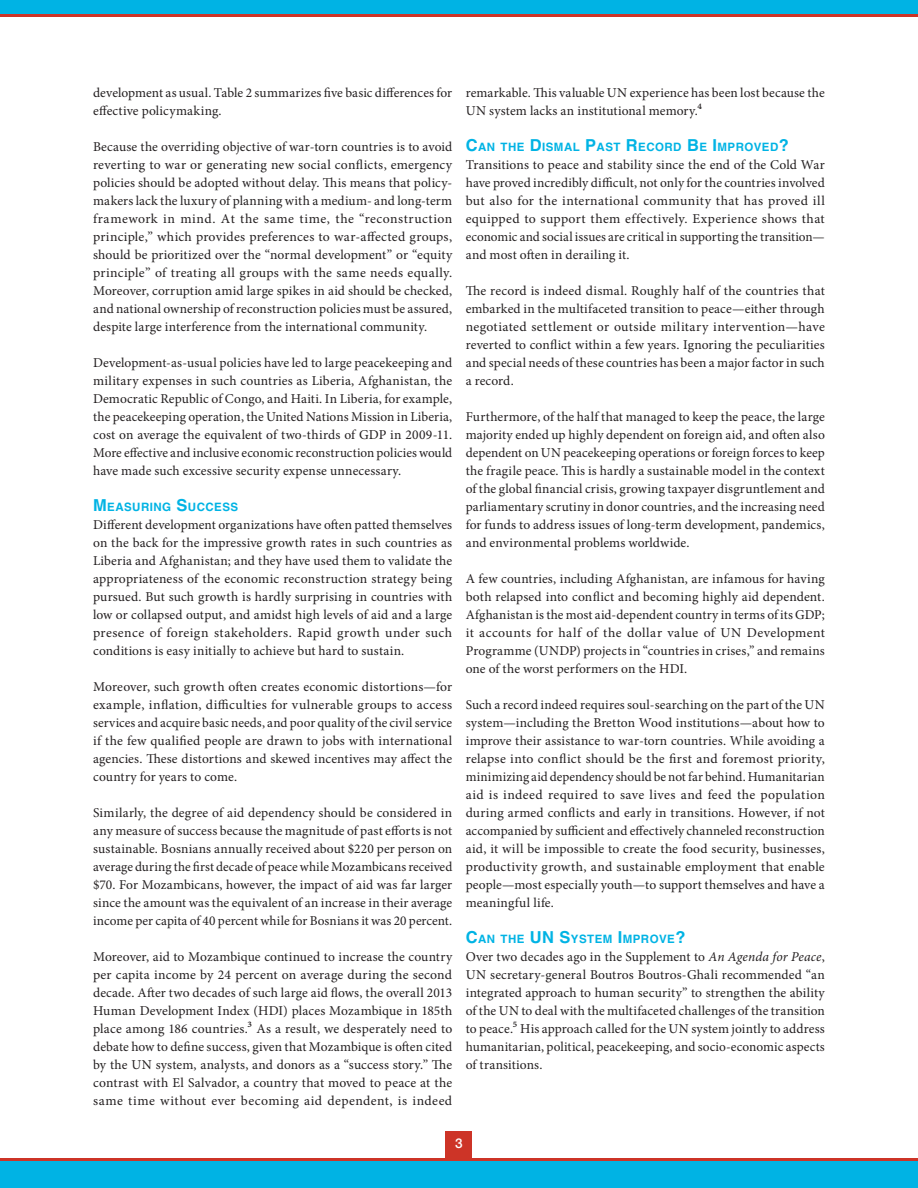
<style>
.page{position:relative;width:918px;height:1188px;background:#fff}
.page>*{position:absolute;margin:0;border:0;box-sizing:border-box;transform-origin:0 0}
.t1{font:13.5px/18px "Minion Pro";letter-spacing:.01em;color:#231f20;text-align:justify}
.t2{font:500 13.5px "Helvetica Neue";color:#fff}
.t3{font:700 11.55px "Helvetica";letter-spacing:.035em;color:#00b3e4}
.s1{font-size:16.5px}
.s2{font-size:15px}
.s3{font-style:italic}
</style>
<div class="page">
<div style="left:446px;top:1131px;width:26px;height:27px;background:#cd3427"></div>
<div style="left:0;top:1158px;width:918px;height:27px;background:#cd3427"></div>
<div style="left:0;top:1161px;width:918px;height:27px;background:#00b3e4"></div>
<div style="left:0;top:0;width:918px;height:16px;background:#cd3427"></div>
<div style="left:0;top:0;width:918px;height:14px;background:#00b3e4"></div>
<p class="t1" style="left:93px;top:84px;width:361px">development as usual. Table 2 summarizes five basic differences for effective policymaking.</p>
<p class="t1" style="left:93px;top:138px;width:361px">Because the overriding objective of war-torn countries is to avoid reverting to war or generating new social conflicts, emergency policies should be adopted without delay. This means that policy&shy;makers lack the luxury of planning with a medium- and long-term framework in mind. At the same time, the “reconstruction principle,” which provides preferences to war-affected groups, should be prioritized over the “normal development” or “equity principle” of treating all groups with the same needs equally.<br>Moreover, corruption amid large spikes in aid should be checked, and national ownership of reconstruction policies must be assured, despite large interference from the international community.</p>
<p class="t1" style="left:93px;top:354px;width:361px">Development-as-usual policies have led to large peacekeeping and military expenses in such countries as Liberia, Afghanistan, the Democratic Republic of Congo, and Haiti. In Liberia, for example, the peacekeeping operation, the United Nations Mission in Liberia, cost on average the equivalent of two-thirds of GDP in 2009-11.<br>More effective and inclusive economic reconstruction policies would have made such excessive security expense unnecessary.</p>
<p class="t3" style="left:93px;top:500px;width:147px"><span class="s1">M</span> EASURING <span class="s1">S</span>UCCESS</p>
<p class="t1" style="left:93px;top:516px;width:361px">Different development organizations have often patted themselves on the back for the impressive growth rates in such countries as Liberia and Afghanistan; and they have used them to validate the appropriateness of the economic reconstruction strategy being pursued. But such growth is hardly surprising in countries with low or collapsed output, and amidst high levels of aid and a large presence of foreign stakeholders. Rapid growth under such conditions is easy initially to achieve but hard to sustain.</p>
<p class="t1" style="left:93px;top:678px;width:361px">Moreover, such growth often creates economic distortions—for example, inflation, difficulties for vulnerable groups to access services and acquire basic needs, and poor quality of the civil service if the few qualified people are drawn to jobs with international agencies. These distortions and skewed incentives may affect the country for years to come.</p>
<p class="t1" style="left:93px;top:804px;width:361px">Similarly, the degree of aid dependency should be considered in any measure of success because the magnitude of past efforts is not sustainable. Bosnians annually received about $220 per person on average during the first decade of peace while Mozambicans received $70. For Mozambicans, however, the impact of aid was far larger since the amount was the equivalent of an increase in their average income per capita of 40 percent while for Bosnians it was 20 percent.</p>
<p class="t1" style="left:93px;top:948px;width:361px">Moreover, aid to Mozambique continued to increase the country per capita income by 24 percent on average during the second decade. After two decades of such large aid flows, the overall 2013<br>Human Development Index (HDI) places Mozambique in 185th place among 186 countries.<span class="s2">3</span> As a result, we desperately need to debate how to define success, given that Mozambique is often cited by the UN system, analysts, and donors as a “success story.” The contrast with El Salvador, a country that moved to peace at the same time without ever becoming aid dependent, is indeed</p>
<p class="t1" style="left:466px;top:84px;width:361px">remarkable. This valuable UN experience has been lost because the<br>UN system lacks an institutional memory.<span class="s2">4</span></p>
<p class="t3" style="left:466px;top:140px;width:325px"><span class="s1">C</span>AN THE <span class="s1">D</span>ISMAL <span class="s1">P</span>AST <span class="s1">R</span>ECORD <span class="s1">B</span>E <span class="s1">I</span> MPROVED<span class="s1">?</span></p>
<p class="t1" style="left:466px;top:156px;width:361px">Transitions to peace and stability since the end of the Cold War have proved incredibly difficult, not only for the countries involved but also for the international community that has proved ill equipped to support them effectively. Experience shows that economic and social issues are critical in supporting the transition— and most often in derailing it.</p>
<p class="t1" style="left:466px;top:282px;width:361px">The record is indeed dismal. Roughly half of the countries that embarked in the multifaceted transition to peace—either through negotiated settlement or outside military intervention—have reverted to conflict within a few years. Ignoring the peculiarities and special needs of these countries has been a major factor in such a record.</p>
<p class="t1" style="left:466px;top:408px;width:361px">Furthermore, of the half that managed to keep the peace, the large majority ended up highly dependent on foreign aid, and often also dependent on UN peacekeeping operations or foreign forces to keep the fragile peace. This is hardly a sustainable model in the context of the global financial crisis, growing taxpayer disgruntlement and parliamentary scrutiny in donor countries, and the increasing need for funds to address issues of long-term development, pandemics, and environmental problems worldwide.</p>
<p class="t1" style="left:466px;top:570px;width:361px">A few countries, including Afghanistan, are infamous for having both relapsed into conflict and becoming highly aid dependent.<br>Afghanistan is the most aid-dependent country in terms of its GDP; it accounts for half of the dollar value of UN Development Programme (UNDP) projects in “countries in crises,” and remains one of the worst performers on the HDI.</p>
<p class="t1" style="left:466px;top:696px;width:361px">Such a record indeed requires soul-searching on the part of the UN system—including the Bretton Wood institutions—about how to improve their assistance to war-torn countries. While avoiding a relapse into conflict should be the first and foremost priority, minimizing aid dependency should be not far behind. Humanitarian aid is indeed required to save lives and feed the population during armed conflicts and early in transitions. However, if not accompanied by sufficient and effectively channeled reconstruction aid, it will be impossible to create the food security, businesses, productivity growth, and sustainable employment that enable people—most especially youth—to support themselves and have a meaningful life.</p>
<p class="t3" style="left:466px;top:932px;width:221px"><span class="s1">C</span>AN THE <span class="s1">UN S</span>YSTEM <span class="s1">I</span> MPROVE<span class="s1">?</span></p>
<p class="t1" style="left:466px;top:948px;width:361px">Over two decades ago in the Supplement to <span class="s3">An Agenda for Peace</span>, UN secretary-general Boutros Boutros-Ghali recommended “an integrated approach to human security” to strengthen the ability of the UN to deal with the multifaceted challenges of the transition to peace.<span class="s2">5</span> His approach called for the UN system jointly to address humanitarian, political, peacekeeping, and socio-economic aspects of transitions.</p>
<p class="t2" style="left:455px;top:1135px;width:9px">3</p>
</div>
